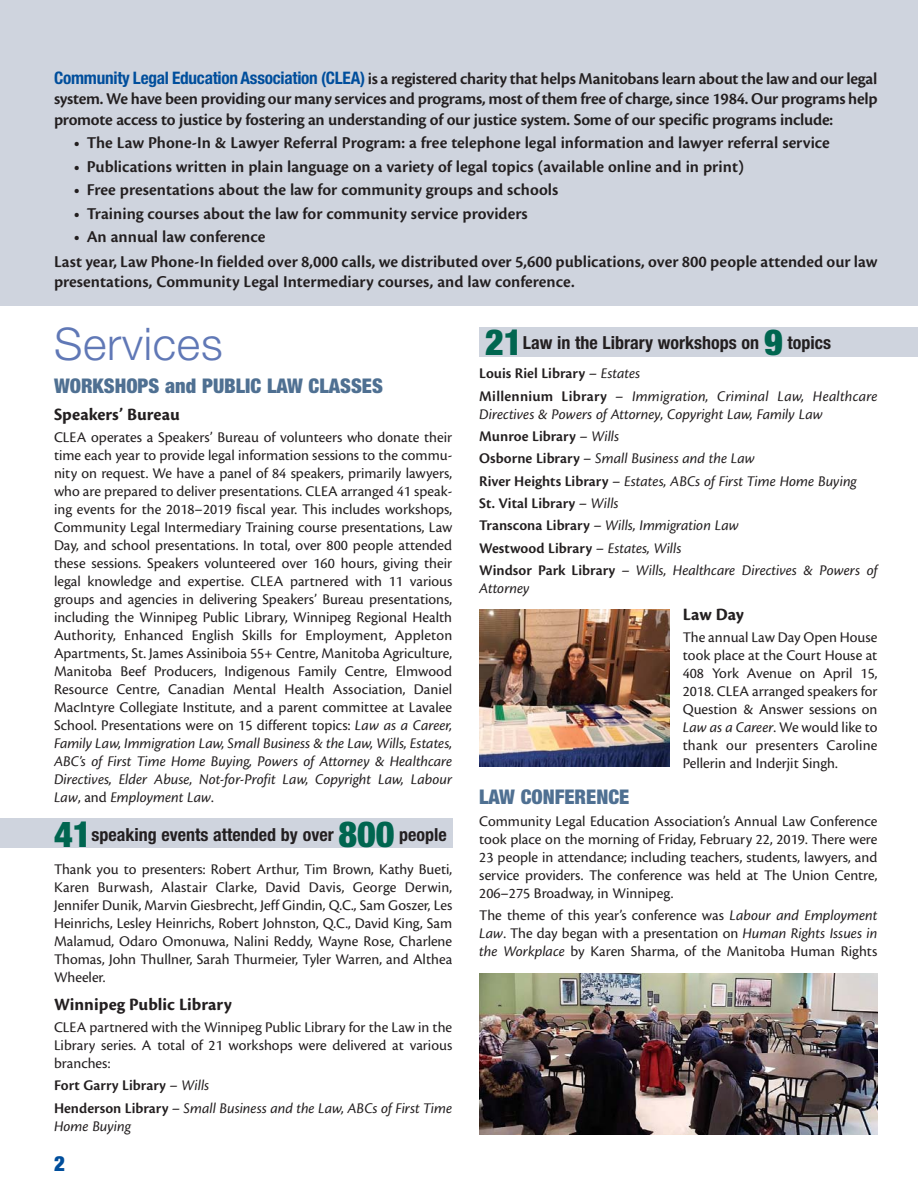
<style>
.page{position:relative;width:918px;height:1188px;background:#fff}
.page>*{position:absolute;margin:0;border:0;box-sizing:border-box;transform-origin:0 0}
.t1{font:300 45px "Helvetica Neue";letter-spacing:.015em;color:#6078b6}
.t2{font:900 condensed 21px "Helvetica Neue";color:#004e9c}
.t3{font:900 condensed 20.25px "Helvetica Neue";color:#4f7092}
.t4{font:700 condensed 18px "Helvetica Neue";color:#231f20}
.t5{font:700 18px "Cronos Pro";color:#231f20}
.t6{font:600 17.25px/20.2px "Cronos Pro";color:#231f20;text-align:justify}
.t7{font:15.3px/18px "Cronos Pro";color:#231f20;text-align:justify}
.t8{font:italic 15.3px/22.4px "Cronos Pro";color:#231f20}
.s1{font-family:"Helvetica Neue";font-weight:700;font-stretch:condensed;color:#004e9c}
.s2{font-style:italic}
.s3{font-weight:900;font-size:36px;color:#006650}
.s4{font-weight:600;font-style:normal}
.s5{font-style:normal}
</style>
<div class="page">
<div style="left:0;top:0;width:918px;height:305px;background:#cfd4de"></div>
<img style="left:479px;top:609px;width:190px;height:157px">
<img style="left:479px;top:973px;width:399px;height:161px">
<div style="left:0;top:818px;width:452px;height:29px;background:#cfd4de"></div>
<div style="left:479px;top:327px;width:439px;height:29px;background:#cfd4de"></div>
<p class="t6" style="left:54px;top:70px;width:825px"><span class="s1">Community Legal Education Association (CLEA)</span> is a registered charity that helps Manitobans learn about the law and our legal system. We have been providing our many services and programs, most of them free of charge, since 1984. Our programs help promote access to justice by fostering an understanding of our justice system. Some of our specific programs include:</p>
<p class="t6" style="left:74px;top:134px;width:758px">• The Law Phone-In &amp; Lawyer Referral Program: a free telephone legal information and lawyer referral service</p>
<p class="t6" style="left:74px;top:157px;width:672px">• Publications written in plain language on a variety of legal topics (available online and in print)</p>
<p class="t6" style="left:74px;top:181px;width:486px">• Free presentations about the law for community groups and schools</p>
<p class="t6" style="left:74px;top:204px;width:456px">• Training courses about the law for community service providers</p>
<p class="t6" style="left:54px;top:226px;width:825px;line-height:24.6px;text-indent:20px">• An annual law conference<br>Last year, Law Phone-In fielded over 8,000 calls, we distributed over 5,600 publications, over 800 people attended our law</p>
<p class="t6" style="left:54px;top:273px;width:522px">presentations, Community Legal Intermediary courses, and law conference.</p>
<h1 class="t1" style="left:54px;top:328px;width:170px">Services</h1>
<h3 class="t3" style="left:54px;top:379px;width:330px">WORKSHOPS and PUBLIC LAW CLASSES</h3>
<p class="t5" style="left:54px;top:407px;width:127px">Speakers’ Bureau</p>
<p class="t7" style="left:54px;top:430px;width:400px">CLEA operates a Speakers’ Bureau of volunteers who donate their time each year to provide legal information sessions to the commu&shy;nity on request. We have a panel of 84 speakers, primarily lawyers, who are prepared to deliver presentations. CLEA arranged 41 speak&shy;ing events for the 2018–2019 fiscal year. This includes workshops, Community Legal Intermediary Training course presentations, Law Day, and school presentations. In total, over 800 people attended these sessions. Speakers volunteered over 160 hours, giving their legal knowledge and expertise. CLEA partnered with 11 various groups and agencies in delivering Speakers’ Bureau presentations, including the Winnipeg Public Library, Winnipeg Regional Health Authority, Enhanced English Skills for Employment, Appleton Apartments, St. James Assiniboia 55+ Centre, Manitoba Agriculture, Manitoba Beef Producers, Indigenous Family Centre, Elmwood Resource Centre, Canadian Mental Health Association, Daniel MacIntyre Collegiate Institute, and a parent committee at Lavalee School. Presentations were on 15 different topics: <span class="s2">Law as a Career, Family Law, Immigration Law, Small Business &amp; the Law, Wills, Estates, ABC’s of First Time Home Buying, Powers of Attorney &amp; Healthcare Directives, Elder Abuse, Not-for-Profit Law, Copyright Law, Labour Law</span>, and <span class="s2">Employment Law</span>.</p>
<p class="t4" style="left:54px;top:828px;width:394px"><span class="s3">41</span>speaking events attended by over <span class="s3">800</span> people</p>
<p class="t7" style="left:54px;top:862px;width:400px">Thank you to presenters: Robert Arthur, Tim Brown, Kathy Bueti, Karen Burwash, Alastair Clarke, David Davis, George Derwin, Jennifer Dunik, Marvin Giesbrecht, Jeff Gindin, Q.C., Sam Goszer, Les Heinrichs, Lesley Heinrichs, Robert Johnston, Q.C., David King, Sam Malamud, Odaro Omonuwa, Nalini Reddy, Wayne Rose, Charlene Thomas, John Thullner, Sarah Thurmeier, Tyler Warren, and Althea Wheeler.</p>
<p class="t5" style="left:54px;top:997px;width:179px">Winnipeg Public Library</p>
<p class="t7" style="left:54px;top:1019px;width:400px">CLEA partnered with the Winnipeg Public Library for the Law in the Library series. A total of 21 workshops were delivered at various branches:</p>
<p class="t8" style="left:54px;top:1075px;width:400px"><span class="s4">Fort Garry Library</span> <span class="s5">–</span> Wills<br><span class="s4">Henderson Library</span> <span class="s5">–</span> Small Business and the Law, ABCs of First Time</p>
<p class="t8" style="left:54px;top:1116px;width:79px">Home Buying</p>
<h2 class="t2" style="left:54px;top:1156px;width:12px">2</h2>
<p class="t4" style="left:485px;top:336px;width:347px"><span class="s3">21</span>Law in the Library workshops on <span class="s3">9</span> topics</p>
<p class="t8" style="left:479px;top:364px;width:400px"><span class="s4">Louis Riel Library</span> <span class="s5">–</span> Estates<br><span class="s4">Millennium Library</span> <span class="s5">–</span> Immigration, Criminal Law, Healthcare</p>
<p class="t8" style="left:479px;top:404px;width:400px">Directives &amp; Powers of Attorney, Copyright Law, Family Law<br><span class="s4">Munroe Library</span> <span class="s5">–</span> Wills<br><span class="s4">Osborne Library</span> <span class="s5">–</span> Small Business and the Law<br><span class="s4">River Heights Library</span> <span class="s5">–</span> Estates, ABCs of First Time Home Buying<br><span class="s4">St. Vital Library</span> <span class="s5">–</span> Wills<br><span class="s4">Transcona Library</span> <span class="s5">–</span> Wills, Immigration Law<br><span class="s4">Westwood Library</span> <span class="s5">–</span> Estates, Wills<br><span class="s4">Windsor Park Library</span> <span class="s5">–</span> Wills, Healthcare Directives &amp; Powers of</p>
<p class="t8" style="left:479px;top:578px;width:52px">Attorney</p>
<p class="t5" style="left:683px;top:607px;width:63px">Law Day</p>
<p class="t7" style="left:683px;top:630px;width:196px">The annual Law Day Open House took place at the Court House at 408 York Avenue on April 15, 2018. CLEA arranged speakers for Question &amp; Answer sessions on <span class="s2">Law as a Career</span>. We would like to thank our presenters Caroline Pellerin and Inderjit Singh.</p>
<h3 class="t3" style="left:479px;top:789px;width:152px">LAW CONFERENCE</h3>
<p class="t7" style="left:479px;top:814px;width:400px">Community Legal Education Association’s Annual Law Conference took place on the morning of Friday, February 22, 2019. There were 23 people in attendance; including teachers, students, lawyers, and service providers. The conference was held at The Union Centre, 206–275 Broadway, in Winnipeg.</p>
<p class="t7" style="left:479px;top:908px;width:400px">The theme of this year’s conference was <span class="s2">Labour and Employment Law</span>. The day began with a presentation on <span class="s2">Human Rights Issues in the Workplace</span> by Karen Sharma, of the Manitoba Human Rights</p>
</div>
